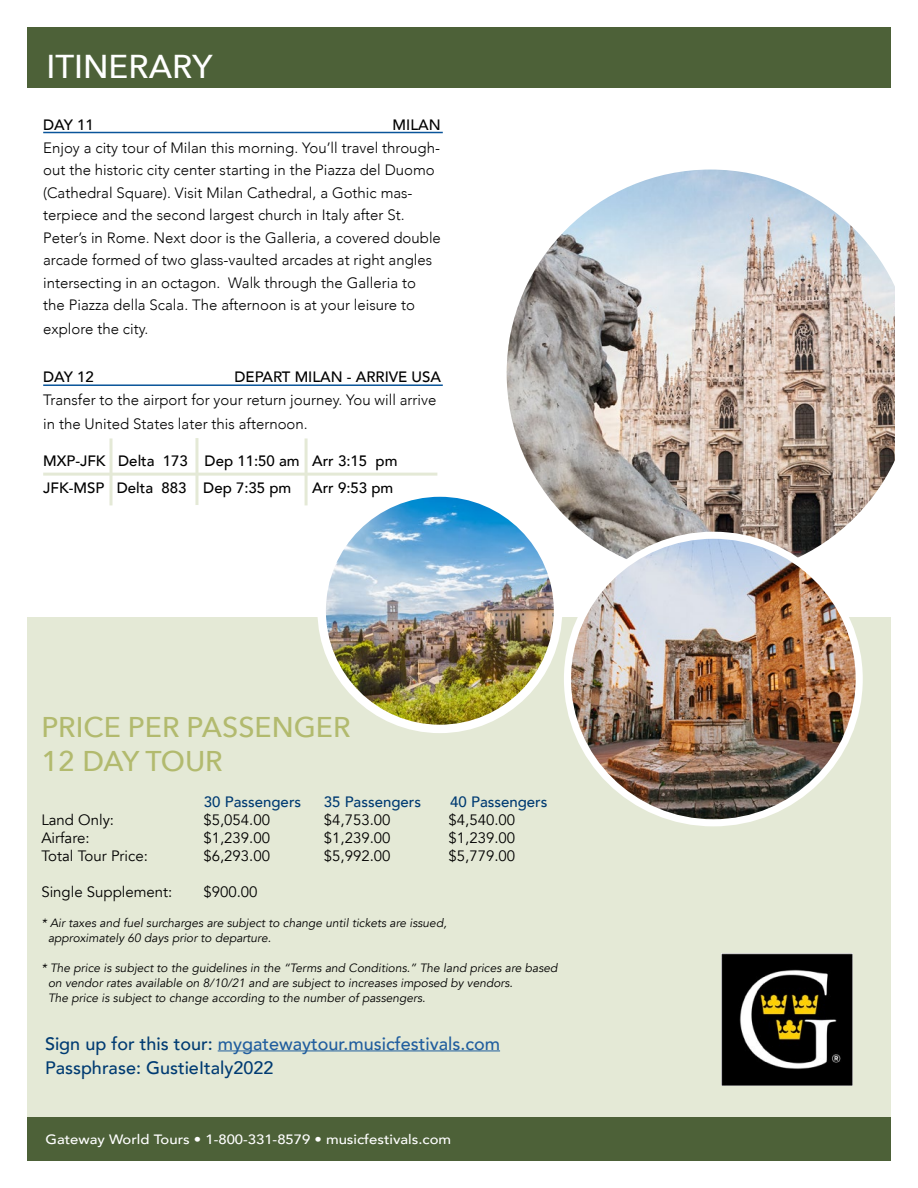
<style>
.page{position:relative;width:918px;height:1188px;background:#fff}
.page>*{position:absolute;margin:0;border:0;box-sizing:border-box;transform-origin:0 0}
.t1{font:500 33px "Avenir Next";color:#fff}
.t2{font:500 28.5px/34.2px "Avenir Next";color:#b2ba6e}
.t3{font:500 18px/24px "Avenir";color:#003b72}
.t4{font:300 15px/22.5px "Avenir";color:#000}
.t5{font:15px "Avenir";color:#000}
.t6{font:500 15px/27px "Avenir";color:#000}
.t7{font:500 15px "Avenir";color:#003b72}
.t8{font:500 13.5px "Avenir";color:#fff;scale:1.1 1}
.t9{font:italic 12px/15px "Avenir";color:#000}
.s1{color:#215e9e}
</style>
<div class="page">
<div style="left:28px;top:618px;width:863px;height:499px;background:#e4e9d6"></div>
<div style="left:27px;top:27px;width:864px;height:60px;background:#4d6138"></div>
<hr style="left:43px;top:132px;width:400px;height:1px;background:#09549a">
<hr style="left:43px;top:384px;width:400px;height:2px;background:#09549a">
<svg style="left:506px;top:169px;width:389px;height:368px"></svg>
<img style="left:567px;top:537px;width:292px;height:286px">
<div style="left:564px;top:532px;width:299px;height:294px;border:7px solid #fff;border-radius:50%"></div>
<img style="left:326px;top:494px;width:232px;height:235px">
<div style="left:317px;top:488px;width:245px;height:245px;border:8px solid #fff;border-radius:50%"></div>
<div style="left:27px;top:1118px;width:864px;height:43px;background:#4d6138"></div>
<hr style="left:218px;top:1050px;width:282px;height:1px;background:#215e9e">
<img style="left:721px;top:954px;width:132px;height:132px">
<hr style="left:110px;top:438px;width:2px;height:67px;background:#e4e9d6">
<hr style="left:195px;top:438px;width:3px;height:67px;background:#e4e9d6">
<hr style="left:305px;top:438px;width:3px;height:67px;background:#e4e9d6">
<hr style="left:43px;top:473px;width:394px;height:3px;background:#e4e9d6">
<h1 class="t1" style="left:46px;top:39px;width:168px">ITINERARY</h1>
<p class="t6" style="left:43px;top:111px;width:52px">DAY 11</p>
<p class="t6" style="left:393px;top:111px;width:50px">MILAN</p>
<p class="t4" style="left:43px;top:137px;width:399px">Enjoy a city tour of Milan this morning. You’ll travel through&shy;out the historic city center starting in the Piazza del Duomo (Cathedral Square). Visit Milan Cathedral, a Gothic mas&shy;terpiece and the second largest church in Italy after St.<br>Peter’s in Rome. Next door is the Galleria, a covered double arcade formed of two glass-vaulted arcades at right angles intersecting in an octagon. Walk through the Galleria to the Piazza della Scala. The afternoon is at your leisure to</p>
<p class="t4" style="left:43px;top:318px;width:107px">explore the city.</p>
<p class="t6" style="left:43px;top:363px;width:52px">DAY 12</p>
<p class="t6" style="left:234px;top:363px;width:208px">DEPART MILAN - ARRIVE USA</p>
<p class="t4" style="left:43px;top:388px;width:395px;line-height:24px">Transfer to the airport for your return journey. You will arrive in the United States later this afternoon.</p>
<p class="t6" style="left:43px;top:447px;width:356px">MXP-JFK Delta 173 Dep 11:50 am Arr 3:15 pm<br>JFK-MSP Delta 883 Dep 7:35 pm</p>
<p class="t6" style="left:312px;top:474px;width:83px">Arr 9:53 pm</p>
<h2 class="t2" style="left:41px;top:709px;width:311px">PRICE PER PASSENGER<br>12 DAY TOUR</h2>
<p class="t7" style="left:204px;top:789px;width:99px">30 Passengers</p>
<p class="t7" style="left:324px;top:789px;width:99px">35 Passengers</p>
<p class="t7" style="left:450px;top:789px;width:99px">40 Passengers</p>
<p class="t5" style="left:41px;top:811px;width:74px">Land Only:</p>
<p class="t5" style="left:203px;top:811px;width:68px">$5,054.00</p>
<p class="t5" style="left:324px;top:811px;width:68px">$4,753.00</p>
<p class="t5" style="left:449px;top:811px;width:68px">$4,540.00</p>
<p class="t5" style="left:41px;top:829px;width:50px">Airfare:</p>
<p class="t5" style="left:203px;top:829px;width:68px">$1,239.00</p>
<p class="t5" style="left:324px;top:829px;width:68px">$1,239.00</p>
<p class="t5" style="left:449px;top:829px;width:68px">$1,239.00</p>
<p class="t5" style="left:41px;top:847px;width:108px">Total Tour Price:</p>
<p class="t5" style="left:203px;top:847px;width:68px">$6,293.00</p>
<p class="t5" style="left:324px;top:847px;width:68px">$5,992.00</p>
<p class="t5" style="left:449px;top:847px;width:68px">$5,779.00</p>
<p class="t5" style="left:41px;top:883px;width:133px">Single Supplement:</p>
<p class="t5" style="left:203px;top:883px;width:56px">$900.00</p>
<p class="t9" style="left:48px;top:916px;width:400px;text-indent:-7px">* Air taxes and fuel surcharges are subject to change until tickets are issued, approximately 60 days prior to departure.</p>
<p class="t9" style="left:48px;top:961px;width:511px;text-indent:-7px">* The price is subject to the guidelines in the “Terms and Conditions.” The land prices are based on vendor rates available on 8/10/21 and are subject to increases imposed by vendors.<br>The price is subject to change according to the number of passengers.</p>
<p class="t3" style="left:45px;top:1030px;width:457px">Sign up for this tour: <span class="s1">mygatewaytour.musicfestivals.com<br></span>Passphrase: GustieItaly2022</p>
<p class="t8" style="left:46px;top:1128px;width:370px">Gateway World Tours • 1-800-331-8579 • musicfestivals.com</p>
</div>
